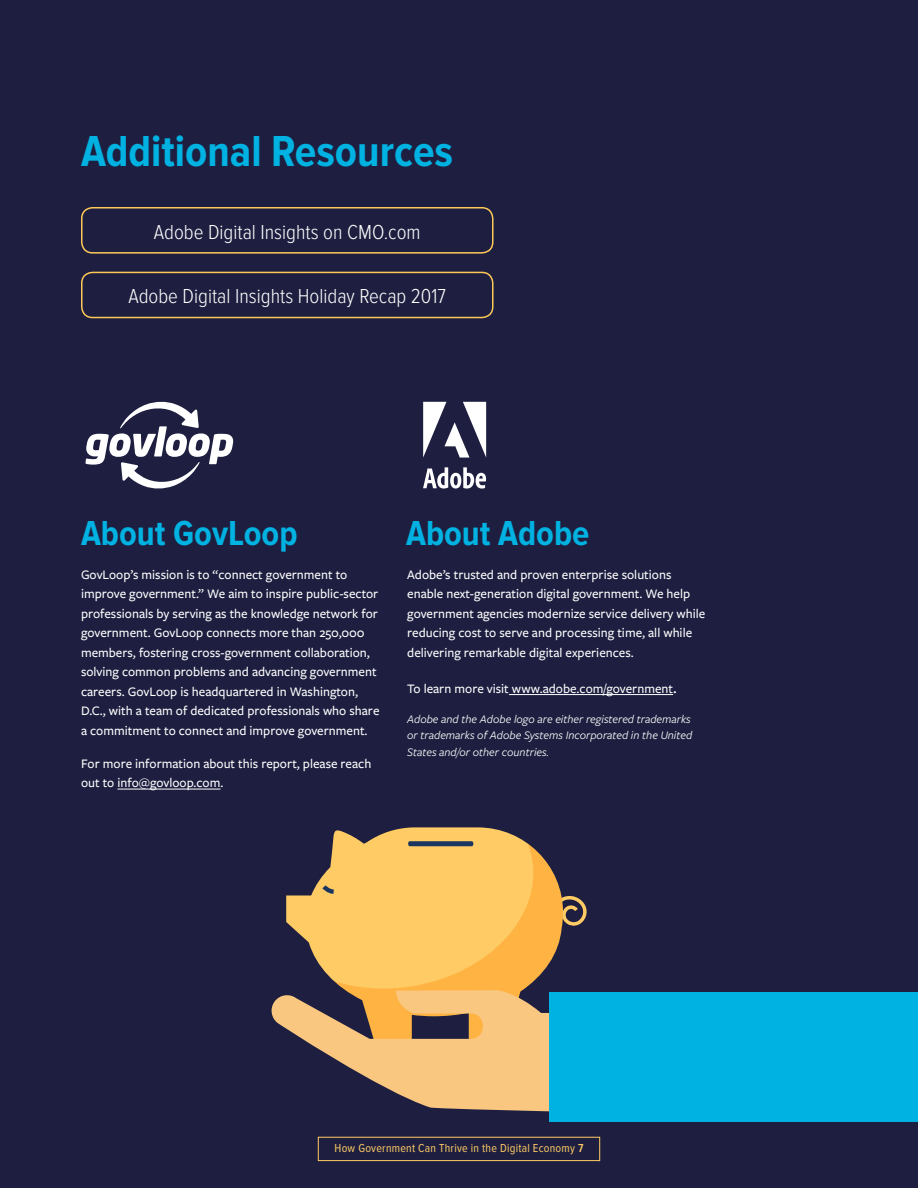
<style>
.page{position:relative;width:918px;height:1188px;background:#1e1f40}
.page>*{position:absolute;margin:0;border:0;box-sizing:border-box;transform-origin:0 0}
.t1{font:700 45px "Proxima Nova Cond";color:#00b2e2}
.t2{font:700 36px "Proxima Nova Cond";color:#00b2e2}
.t3{font:300 21px "Proxima Nova Cond";color:#fff}
.t4{font:500 13.5px/19.5px "Freight Sans Pro";color:#fff}
.t5{font:italic 12px/16.5px "Freight Sans Pro";color:#fff;text-align:justify}
.t6{font:12px "Proxima Nova Cond";letter-spacing:.02em;color:#ffcb65}
.s1{font-size:16.5px}
.s2{font-weight:600}
</style>
<div class="page">
<svg style="left:86px;top:402px;width:147px;height:87px"></svg>
<svg style="left:423px;top:402px;width:63px;height:56px"></svg>
<svg style="left:423px;top:467px;width:63px;height:22px"></svg>
<hr style="left:117px;top:789px;width:103px;height:1px;background:#fff">
<hr style="left:509px;top:694px;width:164px;height:1px;background:#fff">
<div style="left:81px;top:207px;width:413px;height:47px;border:2px solid #ffc958;border-radius:11px"></div>
<div style="left:81px;top:272px;width:413px;height:46px;border:2px solid #ffc958;border-radius:11px"></div>
<svg style="left:286px;top:827px;width:241px;height:154px"></svg>
<svg style="left:320px;top:882px;width:14px;height:14px"></svg>
<svg style="left:563px;top:896px;width:24px;height:30px"></svg>
<svg style="left:334px;top:843px;width:229px;height:147px;background:#f3bd5c"></svg>
<svg style="left:408px;top:841px;width:65px;height:5px"></svg>
<svg style="left:272px;top:990px;width:278px;height:122px"></svg>
<div style="left:550px;top:992px;width:368px;height:130px;background:#00b2e2"></div>
<div style="left:318px;top:1137px;width:282px;height:24px;border:1px solid #ffcb65"></div>
<h1 class="t1" style="left:81px;top:126px;width:374px">Additional Resources</h1>
<h3 class="t3" style="left:154px;top:220px;width:268px">Adobe Digital Insights on CMO.com</h3>
<h3 class="t3" style="left:128px;top:285px;width:319px">Adobe Digital Insights Holiday Recap 2017</h3>
<h2 class="t2" style="left:81px;top:513px;width:218px">About GovLoop</h2>
<h2 class="t2" style="left:406px;top:513px;width:185px">About Adobe</h2>
<p class="t4" style="left:81px;top:564px;width:300px">GovLoop’s mission is to “connect government to improve government.” We aim to inspire public-sector professionals by serving as the knowledge network for government. GovLoop connects more than 250,000 members, fostering cross-government collaboration, solving common problems and advancing government careers. GovLoop is headquartered in Washington, D.C., with a team of dedicated professionals who share a commitment to connect and improve government.</p>
<p class="t4" style="left:81px;top:753px;width:292px">For more information about this report, please reach out to info@govloop.com.</p>
<p class="t4" style="left:407px;top:564px;width:300px">Adobe’s trusted and proven enterprise solutions enable next-generation digital government. We help government agencies modernize service delivery while reducing cost to serve and processing time, all while delivering remarkable digital experiences.</p>
<p class="t4" style="left:407px;top:678px;width:271px">To learn more visit www.adobe.com/government<span class="s1">.</span></p>
<p class="t5" style="left:407px;top:710px;width:286px">Adobe and the Adobe logo are either registered trademarks or trademarks of Adobe Systems Incorporated in the United States and/or other countries.</p>
<p class="t6" style="left:335px;top:1141px;width:250px">How Government Can Thrive in the Digital Economy <span class="s2">7</span></p>
</div>
